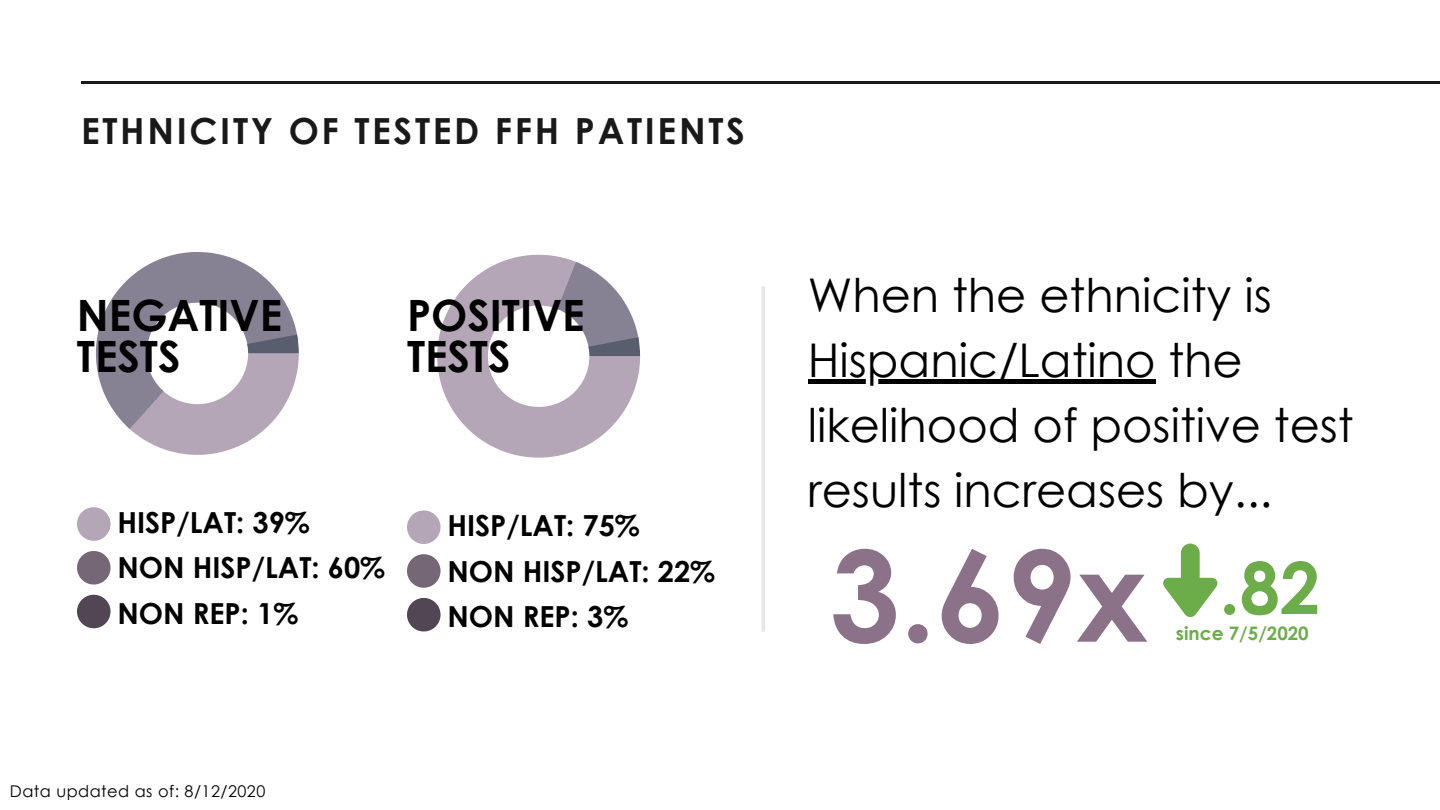
<style>
.page{position:relative;width:1440px;height:810px;background:#fff}
.page>*{position:absolute;margin:0;border:0;box-sizing:border-box;transform-origin:0 0}
.t1{font:700 126.2px "Century Gothic";color:#8b7288}
.t2{font:46.5px/65.1px "Century Gothic";color:#000}
.t3{font:700 43.2px/41.7px "Century Gothic";color:#000}
.t4{font:700 36px "Century Gothic";letter-spacing:.075em;color:#191919}
.t5{font:700 29px/45.8px "Century Gothic";color:#000}
.t6{font:700 18.6px "Century Gothic";color:#6cad4a}
.t7{font:16.2px "Century Gothic";letter-spacing:.03em;color:#000}
</style>
<div class="page">
<hr style="left:81px;top:81px;width:1359px;height:2px;background:#191919">
<svg style="left:437px;top:255px;width:203px;height:203px"></svg>
<svg style="left:96px;top:252px;width:203px;height:203px"></svg>
<svg style="left:762px;top:286px;width:3px;height:346px"></svg>
<svg style="left:77px;top:507px;width:34px;height:34px"></svg>
<svg style="left:77px;top:551px;width:34px;height:34px"></svg>
<svg style="left:77px;top:595px;width:34px;height:33px"></svg>
<svg style="left:407px;top:510px;width:34px;height:34px"></svg>
<svg style="left:407px;top:554px;width:34px;height:34px"></svg>
<svg style="left:407px;top:598px;width:34px;height:33px"></svg>
<hr style="left:808px;top:380px;width:348px;height:4px;background:#000">
<svg style="left:1163px;top:544px;width:54px;height:73px"></svg>
<p class="t4" style="left:81px;top:108px;width:665px">ETHNICITY OF TESTED FFH PATIENTS</p>
<p class="t3" style="left:77px;top:293px;width:207px">NEGATIVE<br>TESTS</p>
<p class="t3" style="left:407px;top:293px;width:179px">POSITIVE<br>TESTS</p>
<p class="t5" style="left:117px;top:498px;width:269px">HISP/LAT: 39%<br>NON HISP/LAT: 60%<br>NON REP: 1%</p>
<p class="t5" style="left:447px;top:502px;width:269px">HISP/LAT: 75%<br>NON HISP/LAT: 22%<br>NON REP: 3%</p>
<p class="t7" style="left:10px;top:780px;width:257px">Data updated as of: 8/12/2020</p>
<p class="t2" style="left:808px;top:261px;width:547px">When the ethnicity is<br>Hispanic/Latino the likelihood of positive test results increases by...</p>
<h1 class="t1" style="left:830px;top:515px;width:492px">3.69x <sup>.82</sup></h1>
<p class="t6" style="left:1176px;top:621px;width:134px">since 7/5/2020</p>
</div>
